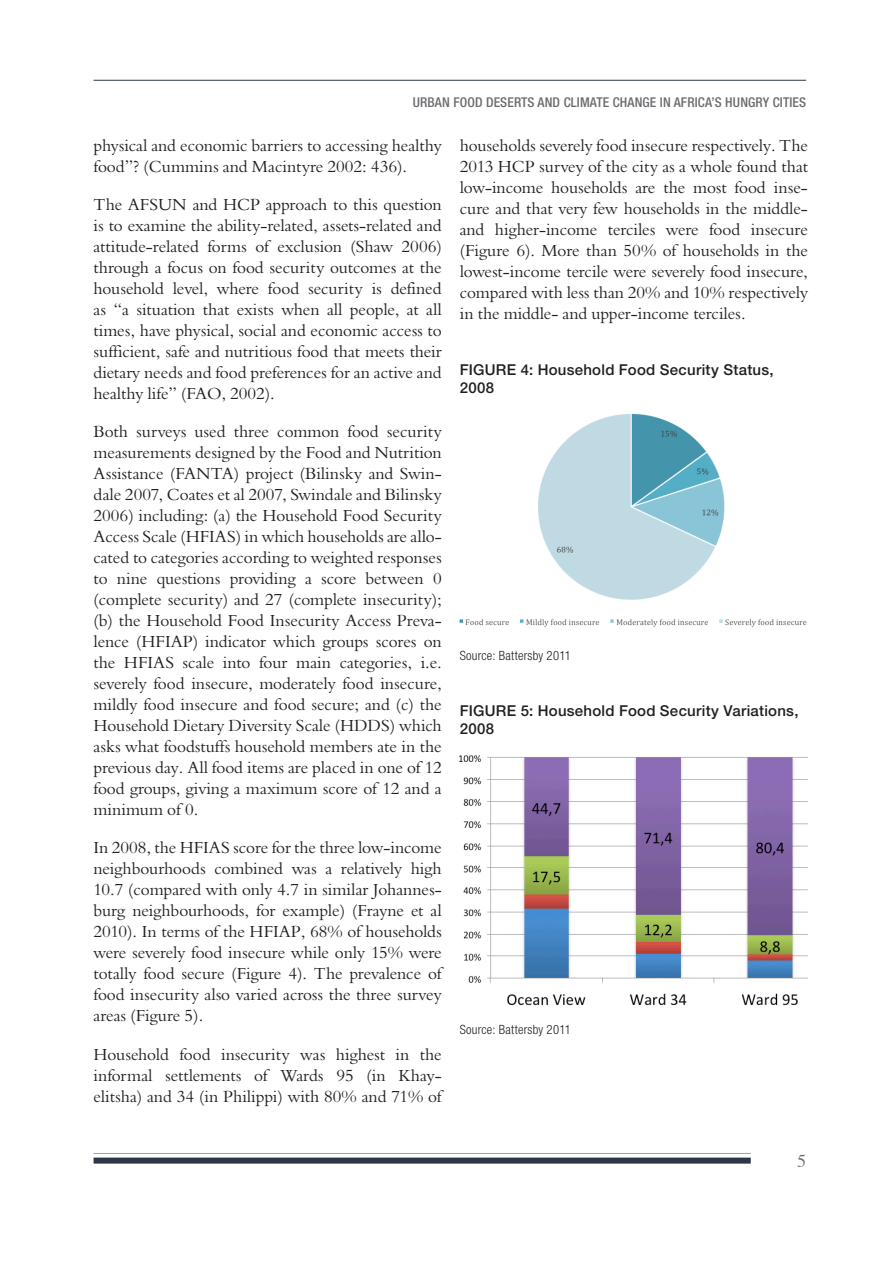
<style>
.page{position:relative;width:893px;height:1263px;background:#fff}
.page>*{position:absolute;margin:0;border:0;box-sizing:border-box;transform-origin:0 0}
.t1{font:18px "Times";color:#6c6d70}
.Text{font:16.5px/21px "Bergamo Std";color:#231f20;text-align:justify}
.TableHead{font:500 15px/18px "Helvetica Neue LT Std";letter-spacing:.02em;color:#231f20}
.t2{font:500 condensed 13.5px "Helvetica Neue LT Std";letter-spacing:.01em;color:#6c6d70}
.tablesource{font:300 condensed 12.75px "Helvetica Neue LT Std";letter-spacing:.015em;color:#231f20}
</style>
<div class="page">
<div style="left:94px;top:1157px;width:657px;height:6px;background:#2b3647"></div>
<hr style="left:94px;top:1153px;width:657px;height:1px;background:#92a6be">
<hr style="left:94px;top:80px;width:712px;height:1px;background:#2b3647">
<img style="left:459px;top:414px;width:348px;height:213px">
<img style="left:459px;top:755px;width:349px;height:251px">
<p class="t2" style="left:413px;top:94px;width:395px">URBAN FOOD DESERTS AND CLIMATE CHANGE IN AFRICA’S HUNGRY CITIES</p>
<p class="Text" style="left:94px;top:135px;width:350px">physical and economic barriers to accessing healthy food”? (Cummins and Macintyre 2002: 436).</p>
<p class="Text" style="left:94px;top:194px;width:350px">The AFSUN and HCP approach to this question is to examine the ability-related, assets-related and attitude-related forms of exclusion (Shaw 2006) through a focus on food security outcomes at the household level, where food security is defined as “a situation that exists when all people, at all times, have physical, social and economic access to sufficient, safe and nutritious food that meets their dietary needs and food preferences for an active and healthy life” (FAO, 2002).</p>
<p class="Text" style="left:94px;top:421px;width:350px">Both surveys used three common food security measurements designed by the Food and Nutrition Assistance (FANTA) project (Bilinsky and Swin&shy;dale 2007, Coates et al 2007, Swindale and Bilinsky 2006) including: (a) the Household Food Security Access Scale (HFIAS) in which households are allo&shy;cated to categories according to weighted responses to nine questions providing a score between 0 (complete security) and 27 (complete insecurity); (b) the Household Food Insecurity Access Preva&shy;lence (HFIAP) indicator which groups scores on the HFIAS scale into four main categories, i.e. severely food insecure, moderately food insecure, mildly food insecure and food secure; and (c) the Household Dietary Diversity Scale (HDDS) which asks what foodstuffs household members ate in the previous day. All food items are placed in one of 12 food groups, giving a maximum score of 12 and a minimum of 0.</p>
<p class="Text" style="left:94px;top:837px;width:350px">In 2008, the HFIAS score for the three low-income neighbourhoods combined was a relatively high 10.7 (compared with only 4.7 in similar Johannes&shy;burg neighbourhoods, for example) (Frayne et al 2010). In terms of the HFIAP, 68% of households were severely food insecure while only 15% were totally food secure (Figure 4). The prevalence of food insecurity also varied across the three survey areas (Figure 5).</p>
<p class="Text" style="left:94px;top:1043px;width:350px">Household food insecurity was highest in the informal settlements of Wards 95 (in Khay&shy;elitsha) and 34 (in Philippi) with 80% and 71% of</p>
<p class="Text" style="left:460px;top:135px;width:350px">households severely food insecure respectively. The 2013 HCP survey of the city as a whole found that low-income households are the most food inse&shy;cure and that very few households in the middle&shy;and higher-income terciles were food insecure (Figure 6). More than 50% of households in the lowest-income tercile were severely food insecure, compared with less than 20% and 10% respectively in the middle- and upper-income terciles.</p>
<p class="TableHead" style="left:460px;top:361px;width:315px">FIGURE 4: Household Food Security Status,<br>2008</p>
<p class="tablesource" style="left:460px;top:649px;width:113px">Source: Battersby 2011</p>
<p class="TableHead" style="left:460px;top:702px;width:340px">FIGURE 5: Household Food Security Variations,<br>2008</p>
<p class="tablesource" style="left:460px;top:1023px;width:113px">Source: Battersby 2011</p>
<p class="t1" style="left:797px;top:1144px;width:10px">5</p>
</div>
